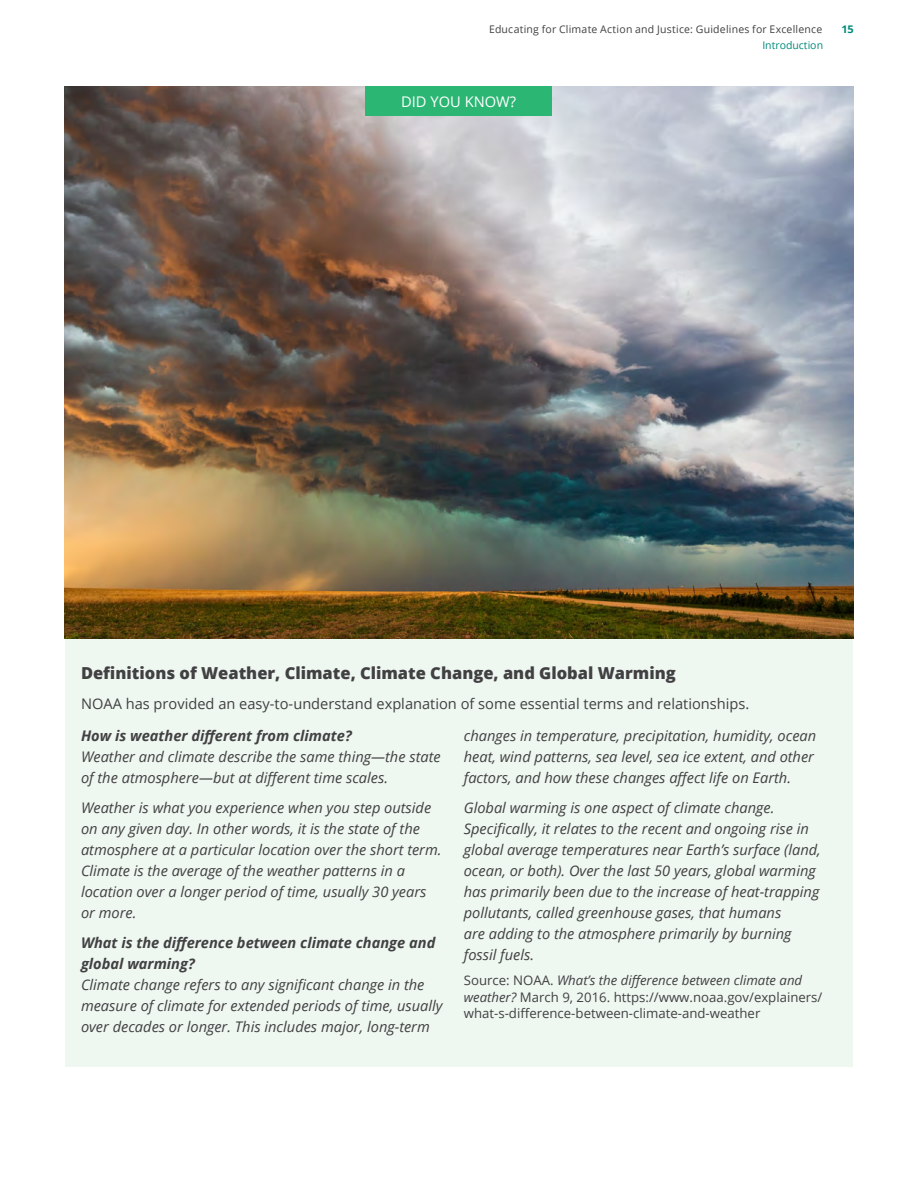
<style>
.page{position:relative;width:918px;height:1188px;background:#fff}
.page>*{position:absolute;margin:0;border:0;box-sizing:border-box;transform-origin:0 0}
.t1{font:800 16.5px "Open Sans";color:#414042}
.t2{font:italic 14.7px/21px "Open Sans";color:#414042}
.t3{font:italic 700 14.7px/21px "Open Sans";color:#414042}
.t4{font:14.7px "Open Sans";color:#414042}
.t5{font:14.7px "Open Sans";color:#fff}
.t6{font:13.2px/16.5px "Open Sans";color:#414042}
.t7{font:10.5px "Open Sans";letter-spacing:.02em;color:#414042}
.t8{font:10.5px "Open Sans";color:#008a7a}
.t9{font:700 10.5px "Open Sans";color:#008a7a;scale:1.05 1}
.s1{font-style:italic}
</style>
<div class="page">
<div style="left:65px;top:86px;width:788px;height:981px;background:#eff7f1"></div>
<img style="left:65px;top:86px;width:788px;height:552px">
<div style="left:365px;top:86px;width:187px;height:30px;background:#2bb673"></div>
<p class="t7" style="left:489px;top:22px;width:335px">Educating for Climate Action and Justice: Guidelines for Excellence</p>
<p class="t9" style="left:841px;top:22px;width:14px">15</p>
<p class="t8" style="left:762px;top:38px;width:62px">Introduction</p>
<p class="t5" style="left:401px;top:91px;width:117px">DID YOU KNOW?</p>
<p class="t1" style="left:81px;top:660px;width:596px">Definitions of Weather, Climate, Climate Change, and Global Warming</p>
<p class="t4" style="left:81px;top:694px;width:670px">NOAA has provided an easy-to-understand explanation of some essential terms and relationships.</p>
<h5 class="t3" style="left:81px;top:725px;width:272px">How is weather different from climate?</h5>
<p class="t2" style="left:81px;top:746px;width:361px">Weather and climate describe the same thing—the state</p>
<p class="t2" style="left:81px;top:767px;width:309px">of the atmosphere—but at different time scales.</p>
<p class="t2" style="left:81px;top:797px;width:362px">Weather is what you experience when you step outside on any given day. In other words, it is the state of the atmosphere at a particular location over the short term.<br>Climate is the average of the weather patterns in a location over a longer period of time, usually 30 years or more.</p>
<p class="t3" style="left:81px;top:932px;width:356px">What is the difference between climate change and global warming?</p>
<p class="t2" style="left:81px;top:974px;width:345px">Climate change refers to any significant change in the</p>
<p class="t2" style="left:81px;top:995px;width:363px">measure of climate for extended periods of time, usually over decades or longer. This includes major, long-term</p>
<p class="t2" style="left:464px;top:725px;width:354px">changes in temperature, precipitation, humidity, ocean heat, wind patterns, sea level, sea ice extent, and other</p>
<p class="t2" style="left:464px;top:767px;width:329px">factors, and how these changes affect life on Earth.</p>
<p class="t2" style="left:464px;top:797px;width:312px">Global warming is one aspect of climate change.</p>
<p class="t2" style="left:464px;top:818px;width:347px">Specifically, it relates to the recent and ongoing rise in</p>
<p class="t2" style="left:464px;top:839px;width:358px">global average temperatures near Earth’s surface (land, ocean, or both). Over the last 50 years, global warming has primarily been due to the increase of heat-trapping pollutants, called greenhouse gases, that humans<br>are adding to the atmosphere primarily by burning fossil fuels.</p>
<p class="t6" style="left:464px;top:972px;width:360px">Source: NOAA. <span class="s1">What’s the difference between climate and weather?</span> March 9, 2016. https://www.noaa.gov/explainers/ what-s-difference-between-climate-and-weather</p>
</div>
